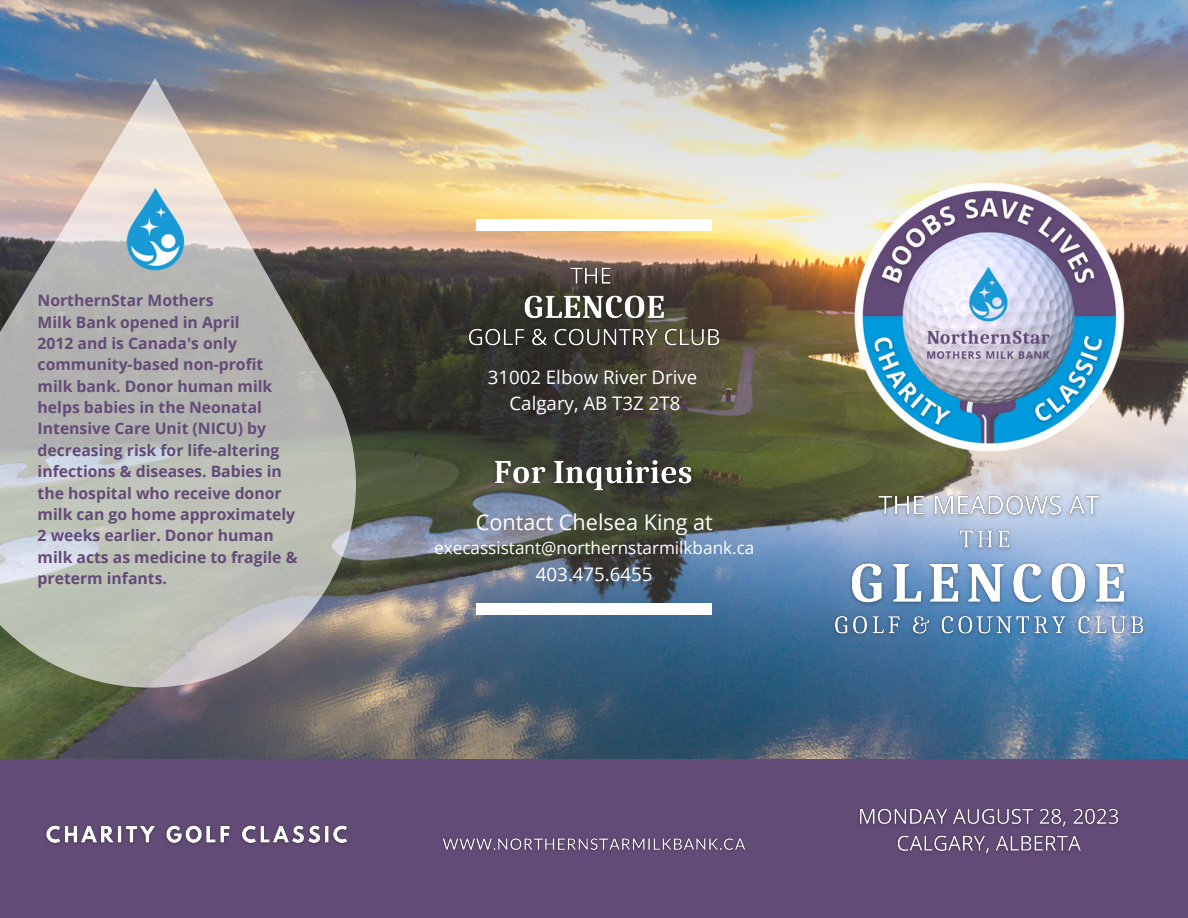
<style>
.page{position:relative;width:1188px;height:918px;background:#fff}
.page>*{position:absolute;margin:0;border:0;box-sizing:border-box;transform-origin:0 0}
.t1{font:21.6px "Open Sans";color:#fff}
.t2{font:18.75px "Open Sans";color:#fff}
.t3{font:17.1px "Open Sans";color:#fff}
.t4{font:700 15.75px/21.3px "Open Sans";color:#634b77}
</style>
<div class="page">
<img style="left:0;top:0;width:1188px;height:759px">
<div style="left:0;top:759px;width:1188px;height:159px;background:#634b77"></div>
<img style="left:823px;top:178px;width:332px;height:280px">
<div style="left:477px;top:220px;width:235px;height:11px;background:#fff"></div>
<div style="left:477px;top:603px;width:235px;height:12px;background:#fff"></div>
<svg style="left:0;top:78px;width:368px;height:628px;background:#aeaaa2"></svg>
<img style="left:442px;top:838px;width:304px;height:13px">
<img style="left:45px;top:825px;width:303px;height:20px">
<img style="left:826px;top:517px;width:329px;height:130px">
<img style="left:872px;top:481px;width:236px;height:50px">
<img style="left:859px;top:808px;width:260px;height:46px">
<img style="left:461px;top:255px;width:265px;height:104px">
<img style="left:484px;top:443px;width:218px;height:59px">
<img style="left:122px;top:185px;width:68px;height:92px">
<p class="t4" style="left:38px;top:289px;width:177px">NorthernStar Mothers</p>
<p class="t4" style="left:38px;top:311px;width:204px">Milk Bank opened in April</p>
<p class="t4" style="left:38px;top:332px;width:261px">2012 and is Canada's only community-based non-profit milk bank. Donor human milk helps babies in the Neonatal<br>Intensive Care Unit (NICU) by decreasing risk for life-altering infections &amp; diseases. Babies in the hospital who receive donor milk can go home approximately<br>2 weeks earlier. Donor human milk acts as medicine to fragile &amp; preterm infants.</p>
<p class="t2" style="left:488px;top:364px;width:211px">31002 Elbow River Drive</p>
<p class="t2" style="left:510px;top:390px;width:172px">Calgary, AB T3Z 2T8</p>
<p class="t1" style="left:476px;top:507px;width:239px">Contact Chelsea King at</p>
<p class="t3" style="left:434px;top:536px;width:322px">execassistant@northernstarmilkbank.ca</p>
<p class="t2" style="left:536px;top:561px;width:118px">403.475.6455</p>
</div>
